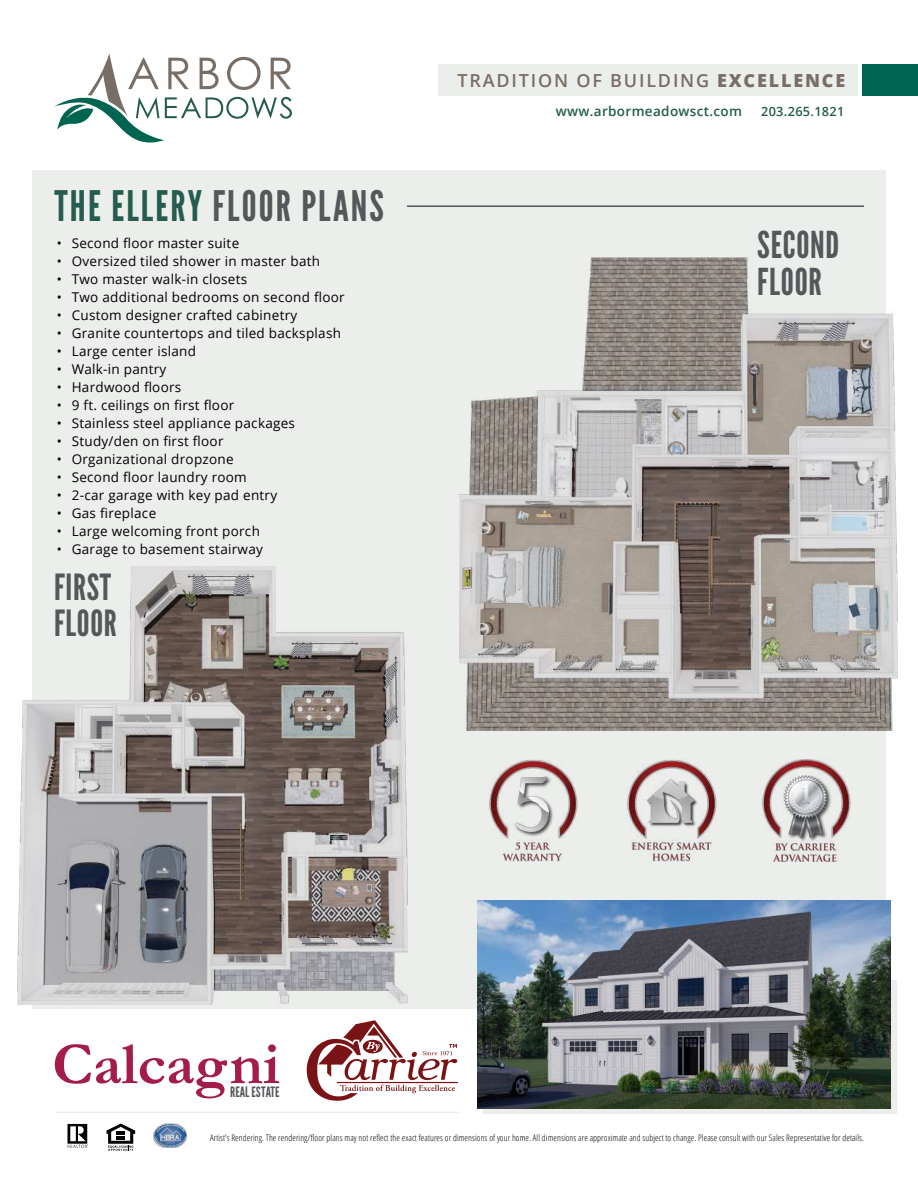
<style>
.page{position:relative;width:918px;height:1188px;background:#fff}
.page>*{position:absolute;margin:0;border:0;box-sizing:border-box;transform-origin:0 0}
.t1{font:700 60.3px "Garamond";color:#a41d4a}
.t2{font:42px "League Gothic";letter-spacing:.05em;color:#55575a}
.t3{font:37.05px/37px "League Gothic";letter-spacing:.02em;color:#55575a}
.t4{font:36px/36px "League Gothic";letter-spacing:.02em;color:#55575a}
.t5{font:600 18px "Open Sans";letter-spacing:.1em;color:#796e66}
.t6{font:14.25px "League Gothic";color:#55575a}
.t7{font:13.5px "Open Sans";letter-spacing:.02em;color:#000}
.t8{font:600 13.5px "Open Sans";letter-spacing:.025em;color:#255c4f}
.t9{font:600 12.75px "Open Sans";letter-spacing:.025em;color:#255c4f}
.t10{font:300 9px "Open Sans Condensed";letter-spacing:.01em;color:#000}
.s1{color:#255c4f}
.s2{font-weight:800}
</style>
<div class="page">
<div style="left:438px;top:64px;width:420px;height:32px;background:#eceeec"></div>
<div style="left:862px;top:64px;width:56px;height:32px;background:#006550"></div>
<svg style="left:54px;top:53px;width:238px;height:90px"></svg>
<hr style="left:55px;top:1112px;width:404px;height:1px;background:#eceeec">
<svg style="left:107px;top:1124px;width:28px;height:27px"></svg>
<svg style="left:68px;top:1124px;width:20px;height:24px"></svg>
<img style="left:153px;top:1124px;width:34px;height:24px">
<svg style="left:306px;top:1020px;width:152px;height:81px"></svg>
<div style="left:32px;top:170px;width:854px;height:839px;background:#eceeec"></div>
<hr style="left:407px;top:205px;width:457px;height:2px;background:#55575a">
<img style="left:17px;top:566px;width:391px;height:439px">
<svg style="left:483px;top:980px;width:414px;height:134px;fill:#eceeec"></svg>
<img style="left:477px;top:900px;width:414px;height:208px">
<img style="left:460px;top:257px;width:437px;height:473px">
<img style="left:762px;top:759px;width:89px;height:103px">
<img style="left:627px;top:759px;width:90px;height:103px">
<img style="left:489px;top:759px;width:89px;height:103px">
<h2 class="t2" style="left:55px;top:181px;width:331px"><span class="s1">THE ELLERY</span> FLOOR PLANS</h2>
<p class="t7" style="left:57px;top:234px;width:184px">• Second floor master suite</p>
<p class="t7" style="left:57px;top:252px;width:265px">• Oversized tiled shower in master bath</p>
<p class="t7" style="left:57px;top:270px;width:192px">• Two master walk-in closets</p>
<p class="t7" style="left:57px;top:288px;width:290px">• Two additional bedrooms on second floor</p>
<p class="t7" style="left:57px;top:306px;width:242px">• Custom designer crafted cabinetry</p>
<p class="t7" style="left:57px;top:324px;width:286px">• Granite countertops and tiled backsplash</p>
<p class="t7" style="left:57px;top:342px;width:141px">• Large center island</p>
<p class="t7" style="left:57px;top:360px;width:111px">• Walk-in pantry</p>
<p class="t7" style="left:57px;top:378px;width:126px">• Hardwood floors</p>
<p class="t7" style="left:57px;top:396px;width:179px">• 9 ft. ceilings on first floor</p>
<p class="t7" style="left:57px;top:414px;width:240px">• Stainless steel appliance packages</p>
<p class="t7" style="left:57px;top:432px;width:168px">• Study/den on first floor</p>
<p class="t7" style="left:57px;top:450px;width:178px">• Organizational dropzone</p>
<p class="t7" style="left:57px;top:468px;width:192px">• Second floor laundry room</p>
<p class="t7" style="left:57px;top:486px;width:222px">• 2-car garage with key pad entry</p>
<p class="t7" style="left:57px;top:504px;width:101px">• Gas fireplace</p>
<p class="t7" style="left:57px;top:522px;width:205px">• Large welcoming front porch</p>
<p class="t7" style="left:57px;top:540px;width:208px">• Garage to basement stairway</p>
<h3 class="t4" style="left:54px;top:570px;width:64px">FIRST<br>FLOOR</h3>
<h3 class="t5" style="left:458px;top:68px;width:389px">TRADITION OF BUILDING <span class="s2">EXCELLENCE</span></h3>
<p class="t8" style="left:556px;top:102px;width:188px">www.arbormeadowsct.com</p>
<p class="t9" style="left:761px;top:103px;width:85px">203.265.1821</p>
<h3 class="t3" style="left:757px;top:226px;width:84px">SECOND<br>FLOOR</h3>
<h1 class="t1" style="left:52px;top:1028px;width:229px">Calcagni</h1>
<p class="t6" style="left:230px;top:1083px;width:51px">REAL ESTATE</p>
<p class="t10" style="left:210px;top:1131px;width:655px">Artist’s Rendering. The rendering/floor plans may not reflect the exact features or dimensions of your home. All dimensions are approximate and subject to change. Please consult with our Sales Representative for details.</p>
</div>
